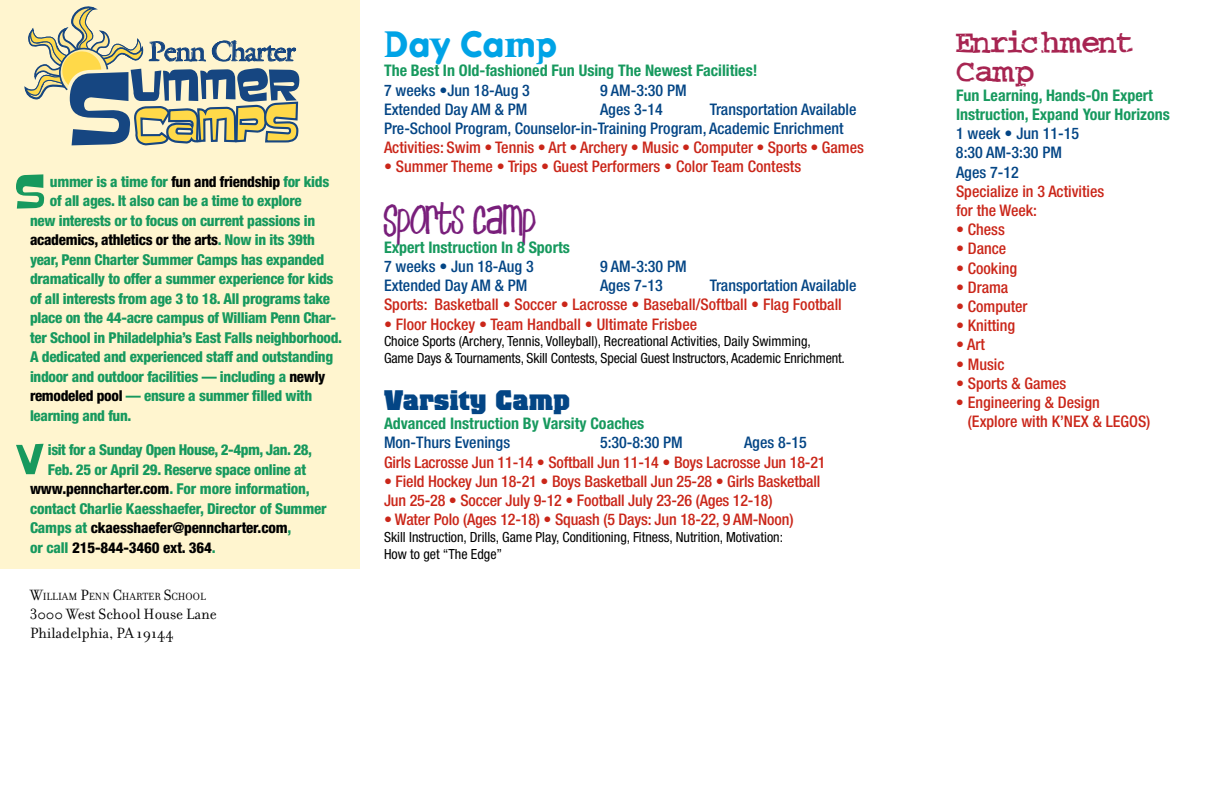
<style>
.page{position:relative;width:1224px;height:792px;background:#fff}
.page>*{position:absolute;margin:0;border:0;box-sizing:border-box;transform-origin:0 0}
.t1{font:36px/28.8px "Crud Font";letter-spacing:-.025em;color:#a72451}
.t2{font:36px "Joey";color:#791f7b}
.t3{font:700 36px "Dead History";color:#00a3e6}
.t4{font:900 28px "Colossalis";color:#034585}
.t5{font:500 condensed 16px/19.2px "Helvetica Neue";color:#ca2619}
.t6{font:500 condensed 16px/19.2px "Helvetica Neue";color:#034585}
.t7{font:700 condensed 16px/19.2px "Helvetica Neue";color:#17995e}
.t8{font:16px/19.2px "Filosofia";color:#000}
.t9{font:800 condensed 15px "Helvetica Neue";letter-spacing:-.02em;color:#17995e}
.t10{font:800 condensed 15px "Helvetica Neue";letter-spacing:-.01em;color:#000}
.t11{font:condensed 14px/16.8px "Helvetica Neue";color:#000}
.t12{font:11.2px "Filosofia";color:#000}
.s1{color:#000}
.s2{color:#17995e}
.s3{font-size:16px}
</style>
<div class="page">
<div style="left:0;top:0;width:359px;height:569px;background:#fff5cf"></div>
<svg style="left:24px;top:6px;width:275px;height:140px"></svg>
<svg style="left:16px;top:174px;width:28px;height:35px"></svg>
<svg style="left:16px;top:444px;width:28px;height:30px"></svg>
<p class="t9" style="left:50px;top:172px;width:281px">ummer is a time for <span class="s1">fun and friendship</span> for kids</p>
<p class="t9" style="left:50px;top:191px;width:253px">of all ages. It also can be a time to explore</p>
<p class="t9" style="left:30px;top:211px;width:287px">new interests or to focus on current passions in</p>
<p class="t10" style="left:30px;top:230px;width:286px">academics, athletics or the arts<span class="s2">. Now in its 39th</span></p>
<p class="t9" style="left:30px;top:250px;width:296px">year, Penn Charter Summer Camps has expanded</p>
<p class="t9" style="left:30px;top:269px;width:305px">dramatically to offer a summer experience for kids</p>
<p class="t9" style="left:30px;top:289px;width:302px">of all interests from age 3 to 18. All programs take</p>
<p class="t9" style="left:30px;top:308px;width:308px">place on the 44-acre campus of William Penn Char-</p>
<p class="t9" style="left:30px;top:328px;width:314px">ter School in Philadelphia’s East Falls neighborhood.</p>
<p class="t9" style="left:30px;top:347px;width:305px">A dedicated and experienced staff and outstanding</p>
<p class="t9" style="left:30px;top:367px;width:297px">indoor and outdoor facilities — including a <span class="s1">newly</span></p>
<p class="t9" style="left:30px;top:386px;width:284px"><span class="s1">remodeled pool</span> — ensure a summer filled with</p>
<p class="t9" style="left:30px;top:406px;width:103px">learning and fun.</p>
<p class="t9" style="left:48px;top:441px;width:266px">isit for a Sunday Open House, 2-4pm, Jan. 28,</p>
<p class="t9" style="left:48px;top:460px;width:260px">Feb. 25 or April 29. Reserve space online at</p>
<p class="t9" style="left:30px;top:480px;width:281px"><span class="s1">www.penncharter.com</span>. For more information,</p>
<p class="t9" style="left:30px;top:499px;width:298px">contact Charlie Kaesshaefer, Director of Summer</p>
<p class="t10" style="left:30px;top:519px;width:263px"><span class="s2">Camps at</span> ckaesshaefer@penncharter.com<span class="s2">,</span></p>
<p class="t10" style="left:30px;top:538px;width:187px"><span class="s2">or call</span> 215-844-3460 ext. 364<span class="s2">.</span></p>
<p class="t12" style="left:30px;top:590px;width:177px"><span class="s3">W</span>ILLIAM <span class="s3">P</span>ENN <span class="s3">C</span>HARTER <span class="s3">S</span>CHOOL</p>
<p class="t8" style="left:30px;top:604px;width:188px">3000 West School House Lane<br>Philadelphia, PA 19144</p>
<h1 class="t3" style="left:384px;top:19px;width:175px">Day Camp</h1>
<p class="t7" style="left:384px;top:61px;width:375px">The Best In Old-fashioned Fun Using The Newest Facilities!</p>
<p class="t6" style="left:384px;top:80px;width:147px">7 weeks •Jun 18-Aug 3</p>
<p class="t6" style="left:600px;top:80px;width:88px">9 AM-3:30 PM</p>
<p class="t6" style="left:384px;top:99px;width:145px">Extended Day AM &amp; PM</p>
<p class="t6" style="left:600px;top:99px;width:64px">Ages 3-14</p>
<p class="t6" style="left:384px;top:99px;width:474px;text-indent:326px">Transportation Available<br>Pre-School Program, Counselor-in-Training Program, Academic Enrichment</p>
<p class="t5" style="left:384px;top:138px;width:481px">Activities: Swim • Tennis • Art • Archery • Music • Computer • Sports • Games</p>
<p class="t5" style="left:384px;top:157px;width:419px">• Summer Theme • Trips • Guest Performers • Color Team Contests</p>
<h1 class="t2" style="left:384px;top:190px;width:153px">SPORTS CAMP</h1>
<p class="t7" style="left:384px;top:237px;width:187px">Expert Instruction In 8 Sports</p>
<p class="t6" style="left:384px;top:257px;width:151px">7 weeks • Jun 18-Aug 3</p>
<p class="t6" style="left:600px;top:257px;width:88px">9 AM-3:30 PM</p>
<p class="t6" style="left:384px;top:276px;width:145px">Extended Day AM &amp; PM</p>
<p class="t6" style="left:600px;top:276px;width:64px">Ages 7-13</p>
<p class="t6" style="left:710px;top:276px;width:148px">Transportation Available</p>
<p class="t5" style="left:384px;top:295px;width:459px">Sports: Basketball • Soccer • Lacrosse • Baseball/Softball • Flag Football</p>
<p class="t5" style="left:384px;top:314px;width:315px">• Floor Hockey • Team Handball • Ultimate Frisbee</p>
<p class="t11" style="left:384px;top:333px;width:462px">Choice Sports (Archery, Tennis, Volleyball), Recreational Activities, Daily Swimming,<br>Game Days &amp; Tournaments, Skill Contests, Special Guest Instructors, Academic Enrichment.</p>
<h2 class="t4" style="left:384px;top:384px;width:188px">Varsity Camp</h2>
<p class="t7" style="left:384px;top:414px;width:262px">Advanced Instruction By Varsity Coaches</p>
<p class="t6" style="left:384px;top:433px;width:128px">Mon-Thurs Evenings</p>
<p class="t6" style="left:600px;top:433px;width:84px">5:30-8:30 PM</p>
<p class="t6" style="left:744px;top:433px;width:64px">Ages 8-15</p>
<p class="t5" style="left:384px;top:452px;width:443px">Girls Lacrosse Jun 11-14 • Softball Jun 11-14 • Boys Lacrosse Jun 18-21</p>
<p class="t5" style="left:384px;top:471px;width:438px">• Field Hockey Jun 18-21 • Boys Basketball Jun 25-28 • Girls Basketball<br>Jun 25-28 • Soccer July 9-12 • Football July 23-26 (Ages 12-18)</p>
<p class="t5" style="left:384px;top:510px;width:411px">• Water Polo (Ages 12-18) • Squash (5 Days: Jun 18-22, 9 AM-Noon)</p>
<p class="t11" style="left:384px;top:529px;width:401px">Skill Instruction, Drills, Game Play, Conditioning, Fitness, Nutrition, Motivation:<br>How to get “The Edge”</p>
<h1 class="t1" style="left:956px;top:28px;width:178px">Enrichment<br>Camp</h1>
<p class="t7" style="left:956px;top:85px;width:215px">Fun Learning, Hands-On Expert<br>Instruction, Expand Your Horizons</p>
<p class="t6" style="left:956px;top:124px;width:125px">1 week • Jun 11-15<br>8:30 AM-3:30 PM<br>Ages 7-12</p>
<p class="t5" style="left:956px;top:181px;width:150px">Specialize in 3 Activities for the Week:</p>
<p class="t5" style="left:956px;top:220px;width:50px">• Chess</p>
<p class="t5" style="left:956px;top:239px;width:52px">• Dance</p>
<p class="t5" style="left:956px;top:258px;width:63px">• Cooking</p>
<p class="t5" style="left:956px;top:277px;width:54px">• Drama</p>
<p class="t5" style="left:956px;top:297px;width:73px">• Computer</p>
<p class="t5" style="left:956px;top:316px;width:61px">• Knitting</p>
<p class="t5" style="left:956px;top:335px;width:31px">• Art</p>
<p class="t5" style="left:956px;top:354px;width:50px">• Music</p>
<p class="t5" style="left:956px;top:373px;width:112px">• Sports &amp; Games</p>
<p class="t5" style="left:968px;top:393px;width:184px;text-indent:-12px">• Engineering &amp; Design (Explore with K’NEX &amp; LEGOS)</p>
</div>
